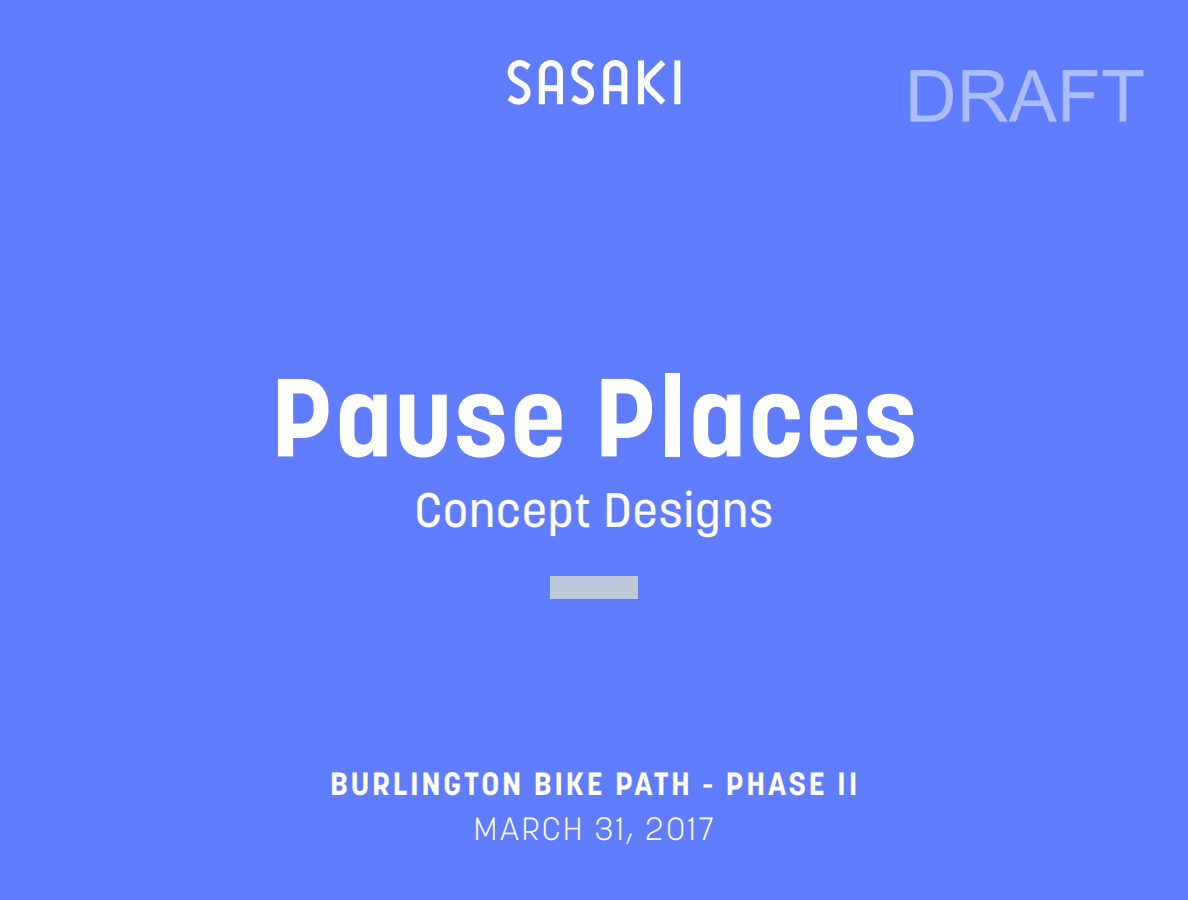
<style>
.page{position:relative;width:1188px;height:900px;background:#617dff}
.page>*{position:absolute;margin:0;border:0;box-sizing:border-box;transform-origin:0 0}
.Presentation_Title_1{font:700 110px "Korolev";letter-spacing:.02em;color:#fff}
.t1{font:72px "Arial";color:rgb(255 255 255/.49)}
.Presentation_Title_1-2{font:500 48px "Korolev";letter-spacing:.02em;color:#fff}
.Presentation_Subtitl{font:700 32px "Korolev";letter-spacing:.08em;color:#fff}
.Presentation_Subtitl-2{font:300 32px "Korolev";letter-spacing:.08em;color:#fff}
</style>
<div class="page">
<div style="left:550px;top:576px;width:88px;height:23px;background:#bfc9d9"></div>
<svg style="left:508px;top:60px;width:172px;height:45px"></svg>
<h2 class="t1" style="left:905px;top:47px;width:241px">DRAFT</h2>
<p class="Presentation_Title_1" style="left:271px;top:348px;width:648px">Pause Places</p>
<p class="Presentation_Title_1-2" style="left:415px;top:480px;width:360px">Concept Designs</p>
<p class="Presentation_Subtitl" style="left:330px;top:764px;width:529px">BURLINGTON BIKE PATH - PHASE II</p>
<p class="Presentation_Subtitl-2" style="left:474px;top:808px;width:242px">MARCH 31, 2017</p>
</div>
